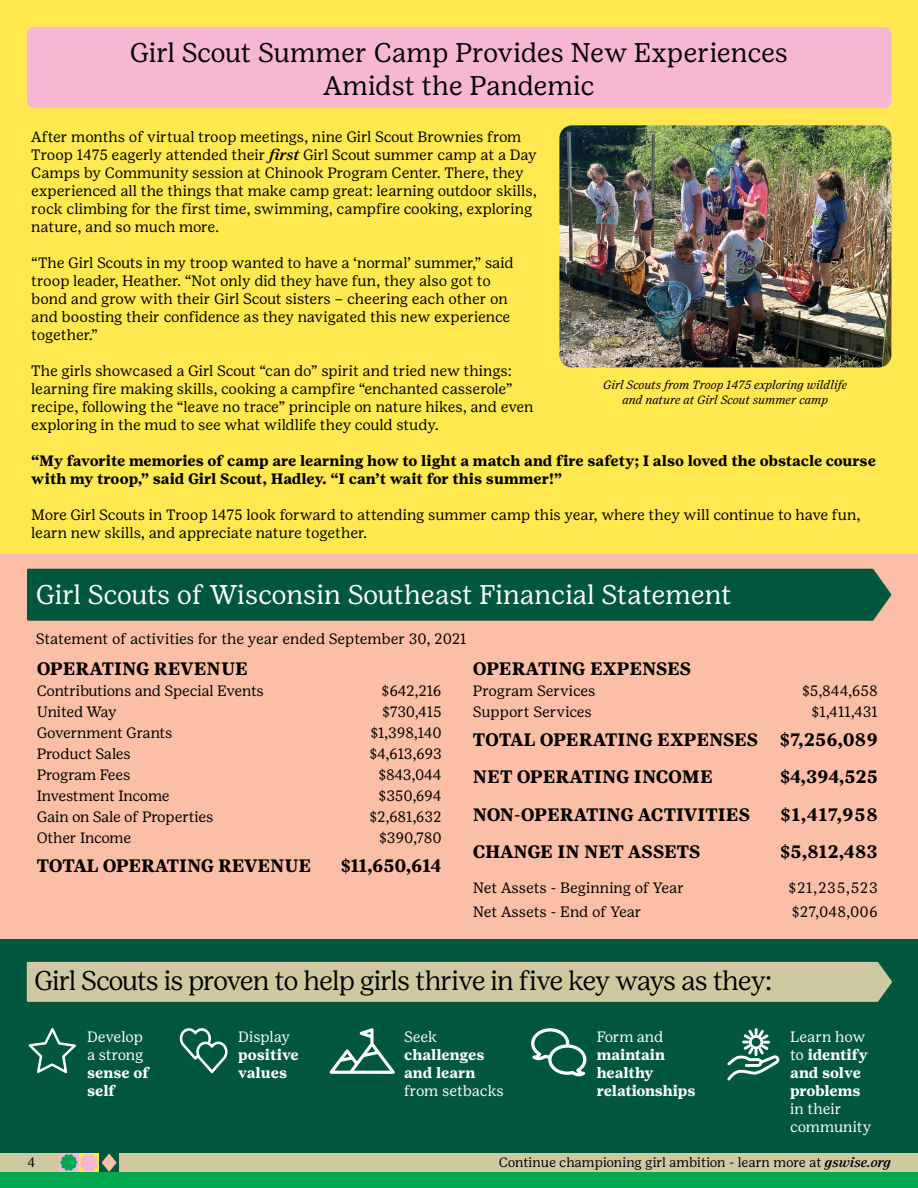
<style>
.page{position:relative;width:918px;height:1188px;background:#fff}
.page>*{position:absolute;margin:0;border:0;box-sizing:border-box;transform-origin:0 0}
.t1{font:27px/32.4px "Girl Scout Text";letter-spacing:-.01em;color:#000;text-align:center}
.t2{font:300 27px "Girl Scout Display";letter-spacing:-.025em;color:#000}
.t3{font:27px "Girl Scout Text";letter-spacing:-.01em;color:#fff}
.t4{font:700 18px/37.5px "Girl Scout Text";letter-spacing:-.005em;color:#000}
.t5{font:15px/18px "Girl Scout Text";letter-spacing:-.01em;color:#000}
.t6{font:700 15px/18px "Girl Scout Text";color:#000}
.t7{font:700 15px/18px "Girl Scout Text";letter-spacing:-.01em;color:#fff}
.t8{font:15px/18px "Girl Scout Text";letter-spacing:-.01em;color:#fff}
.t9{font:13.5px "Girl Scout Text";letter-spacing:-.01em;color:#000}
.t10{font:italic 12px/14.4px "Girl Scout Text";color:#000;text-align:center}
.s1{font-weight:500;font-style:italic}
.s2{font-weight:400}
</style>
<div class="page">
<div style="left:0;top:1153px;width:918px;height:20px;background:#cfc9a2"></div>
<svg style="left:59px;top:1153px;width:20px;height:20px"></svg>
<svg style="left:79px;top:1153px;width:20px;height:20px"></svg>
<div style="left:99px;top:1153px;width:20px;height:20px;background:#00573e"></div>
<svg style="left:60px;top:1154px;width:57px;height:18px"></svg>
<div style="left:0;top:1173px;width:918px;height:15px;background:#00a850"></div>
<div style="left:0;top:554px;width:918px;height:399px;background:#fbbea7"></div>
<div style="left:0;top:940px;width:918px;height:213px;background:#00573e"></div>
<svg style="left:28px;top:1028px;width:48px;height:46px"></svg>
<svg style="left:179px;top:1028px;width:49px;height:46px"></svg>
<svg style="left:329px;top:1028px;width:66px;height:46px"></svg>
<svg style="left:531px;top:1028px;width:56px;height:49px"></svg>
<svg style="left:727px;top:1028px;width:53px;height:53px"></svg>
<div style="left:27px;top:962px;width:865px;height:40px;background:#cfc9a2"></div>
<div style="left:0;top:0;width:918px;height:554px;background:#ffe850"></div>
<div style="left:27px;top:569px;width:864px;height:52px;background:#00573e"></div>
<div style="left:27px;top:27px;width:864px;height:81px;background:#f7b7d3;border-radius:7px"></div>
<img style="left:559px;top:125px;width:332px;height:242px">
<h1 class="t1" style="left:130px;top:37px;width:660px">Girl Scout Summer Camp Provides New Experiences<br>Amidst the Pandemic</h1>
<p class="t5" style="left:31px;top:127px;width:507px">After months of virtual troop meetings, nine Girl Scout Brownies from Troop 1475 eagerly attended their <span class="s1">first</span> Girl Scout summer camp at a Day Camps by Community session at Chinook Program Center. There, they experienced all the things that make camp great: learning outdoor skills, rock climbing for the first time, swimming, campfire cooking, exploring nature, and so much more.</p>
<p class="t5" style="left:31px;top:253px;width:484px">“The Girl Scouts in my troop wanted to have a ‘normal’ summer,” said troop leader, Heather. “Not only did they have fun, they also got to bond and grow with their Girl Scout sisters – cheering each other on and boosting their confidence as they navigated this new experience together.”</p>
<p class="t5" style="left:31px;top:361px;width:504px">The girls showcased a Girl Scout “can do” spirit and tried new things: learning fire making skills, cooking a campfire “enchanted casserole” recipe, following the “leave no trace” principle on nature hikes, and even exploring in the mud to see what wildlife they could study.</p>
<p class="t6" style="left:31px;top:451px;width:846px">“My favorite memories of camp are learning how to light a match and fire safety; I also loved the obstacle course with my troop,” said Girl Scout, Hadley. “I can’t wait for this summer!”</p>
<p class="t5" style="left:31px;top:505px;width:831px">More Girl Scouts in Troop 1475 look forward to attending summer camp this year, where they will continue to have fun, learn new skills, and appreciate nature together.</p>
<p class="t10" style="left:603px;top:378px;width:246px">Girl Scouts from Troop 1475 exploring wildlife and nature at Girl Scout summer camp</p>
<h1 class="t3" style="left:36px;top:580px;width:697px">Girl Scouts of Wisconsin Southeast Financial Statement</h1>
<p class="t5" style="left:36px;top:629px;width:432px">Statement of activities for the year ended September 30, 2021</p>
<p class="t4" style="left:37px;top:650px;width:213px">OPERATING REVENUE</p>
<p class="t5" style="left:37px;top:682px;width:229px">Contributions and Special Events</p>
<p class="t5" style="left:382px;top:682px;width:62px">$642,216</p>
<p class="t5" style="left:37px;top:703px;width:81px">United Way</p>
<p class="t5" style="left:382px;top:703px;width:61px">$730,415</p>
<p class="t5" style="left:37px;top:724px;width:137px">Government Grants</p>
<p class="t5" style="left:370px;top:724px;width:73px">$1,398,140</p>
<p class="t5" style="left:37px;top:745px;width:96px">Product Sales</p>
<p class="t5" style="left:369px;top:745px;width:74px">$4,613,693</p>
<p class="t5" style="left:37px;top:766px;width:95px">Program Fees</p>
<p class="t5" style="left:378px;top:766px;width:65px">$843,044</p>
<p class="t5" style="left:37px;top:787px;width:134px">Investment Income</p>
<p class="t5" style="left:379px;top:787px;width:65px">$350,694</p>
<p class="t5" style="left:37px;top:808px;width:178px">Gain on Sale of Properties</p>
<p class="t5" style="left:369px;top:808px;width:74px">$2,681,632</p>
<p class="t5" style="left:37px;top:829px;width:96px">Other Income</p>
<p class="t5" style="left:379px;top:829px;width:64px">$390,780</p>
<p class="t4" style="left:37px;top:847px;width:276px">TOTAL OPERATING REVENUE</p>
<p class="t4" style="left:341px;top:847px;width:102px">$11,650,614</p>
<p class="t4" style="left:473px;top:650px;width:220px">OPERATING EXPENSES</p>
<p class="t5" style="left:473px;top:682px;width:124px">Program Services</p>
<p class="t5" style="left:802px;top:682px;width:77px">$5,844,658</p>
<p class="t5" style="left:473px;top:703px;width:121px">Support Services</p>
<p class="t5" style="left:812px;top:703px;width:68px">$1,411,431</p>
<p class="t4" style="left:473px;top:721px;width:406px">TOTAL OPERATING EXPENSES $7,256,089<br>NET OPERATING INCOME</p>
<p class="t4" style="left:780px;top:758px;width:99px">$4,394,525</p>
<p class="t4" style="left:473px;top:796px;width:279px">NON-OPERATING ACTIVITIES</p>
<p class="t4" style="left:780px;top:796px;width:99px">$1,417,958</p>
<p class="t4" style="left:473px;top:833px;width:229px">CHANGE IN NET ASSETS</p>
<p class="t4" style="left:780px;top:833px;width:99px">$5,812,483</p>
<p class="t5" style="left:473px;top:879px;width:213px">Net Assets - Beginning of Year</p>
<p class="t5" style="left:788px;top:879px;width:91px">$21,235,523</p>
<p class="t5" style="left:473px;top:903px;width:170px">Net Assets - End of Year</p>
<p class="t5" style="left:792px;top:903px;width:88px">$27,048,006</p>
<h1 class="t2" style="left:35px;top:965px;width:739px">Girl Scouts is proven to help girls thrive in five key ways as they:</h1>
<p class="t8" style="left:87px;top:1027px;width:58px">Develop a strong</p>
<p class="t7" style="left:87px;top:1063px;width:64px">sense of self</p>
<p class="t8" style="left:238px;top:1027px;width:53px">Display</p>
<p class="t7" style="left:238px;top:1045px;width:62px">positive values</p>
<p class="t8" style="left:404px;top:1027px;width:35px">Seek</p>
<p class="t7" style="left:404px;top:1045px;width:82px">challenges and learn</p>
<p class="t8" style="left:404px;top:1081px;width:101px">from setbacks</p>
<p class="t8" style="left:597px;top:1027px;width:68px">Form and</p>
<p class="t7" style="left:597px;top:1045px;width:100px">maintain healthy relationships</p>
<p class="t7" style="left:790px;top:1027px;width:79px"><span class="s2">Learn how to</span> identify and solve problems</p>
<p class="t8" style="left:790px;top:1099px;width:83px">in their community</p>
<p class="t9" style="left:27px;top:1154px;width:9px">4</p>
<p class="t9" style="left:499px;top:1154px;width:394px">Continue championing girl ambition - learn more at <span class="s1">gswise.org</span></p>
</div>
